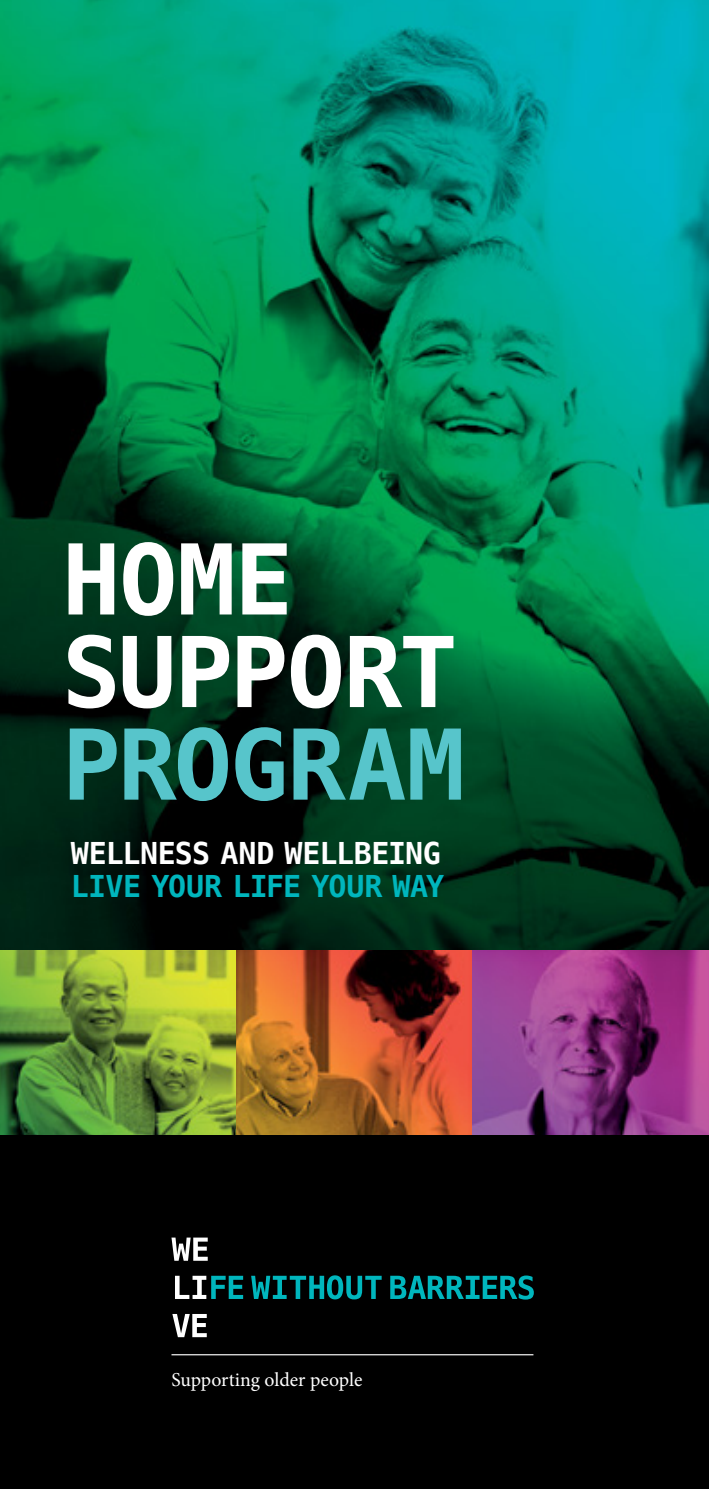
<style>
.page{position:relative;width:709px;height:1489px;background:#fff}
.page>*{position:absolute;margin:0;border:0;box-sizing:border-box;transform-origin:0 0}
.t1{font:700 97.5px/92.5px "Menlo";letter-spacing:-.02em;color:#fff}
.t2{font:700 97.5px "Menlo";letter-spacing:-.02em;color:#57c5cb}
.t3{font:700 30px "Menlo";letter-spacing:-.015em;color:#fff}
.t4{font:700 30px "Menlo";letter-spacing:-.025em;color:#00b6bd}
.t5{font:19.75px "Minion Pro";color:#fff}
</style>
<div class="page">
<img style="left:0;top:0;width:709px;height:1134px">
<div style="left:0;top:1134px;width:709px;height:354px;background:#000"></div>
<hr style="left:171px;top:1353px;width:362px;height:2px;background:#fff">
<svg style="left:251px;top:1275px;width:130px;height:24px"></svg>
<svg style="left:390px;top:1275px;width:144px;height:24px"></svg>
<svg style="left:171px;top:1237px;width:37px;height:23px"></svg>
<svg style="left:175px;top:1275px;width:68px;height:23px"></svg>
<svg style="left:172px;top:1314px;width:35px;height:22px"></svg>
<h1 class="t1" style="left:62px;top:536px;width:397px">HOME<br>SUPPORT</h1>
<h1 class="t2" style="left:62px;top:697px;width:404px">PROGRAM</h1>
<h2 class="t3" style="left:71px;top:832px;width:371px">WELLNESS AND WELLBEING</h2>
<h2 class="t4" style="left:71px;top:865px;width:375px">LIVE YOUR LIFE YOUR WAY</h2>
<p class="t5" style="left:171px;top:1366px;width:192px">Supporting older people</p>
</div>
